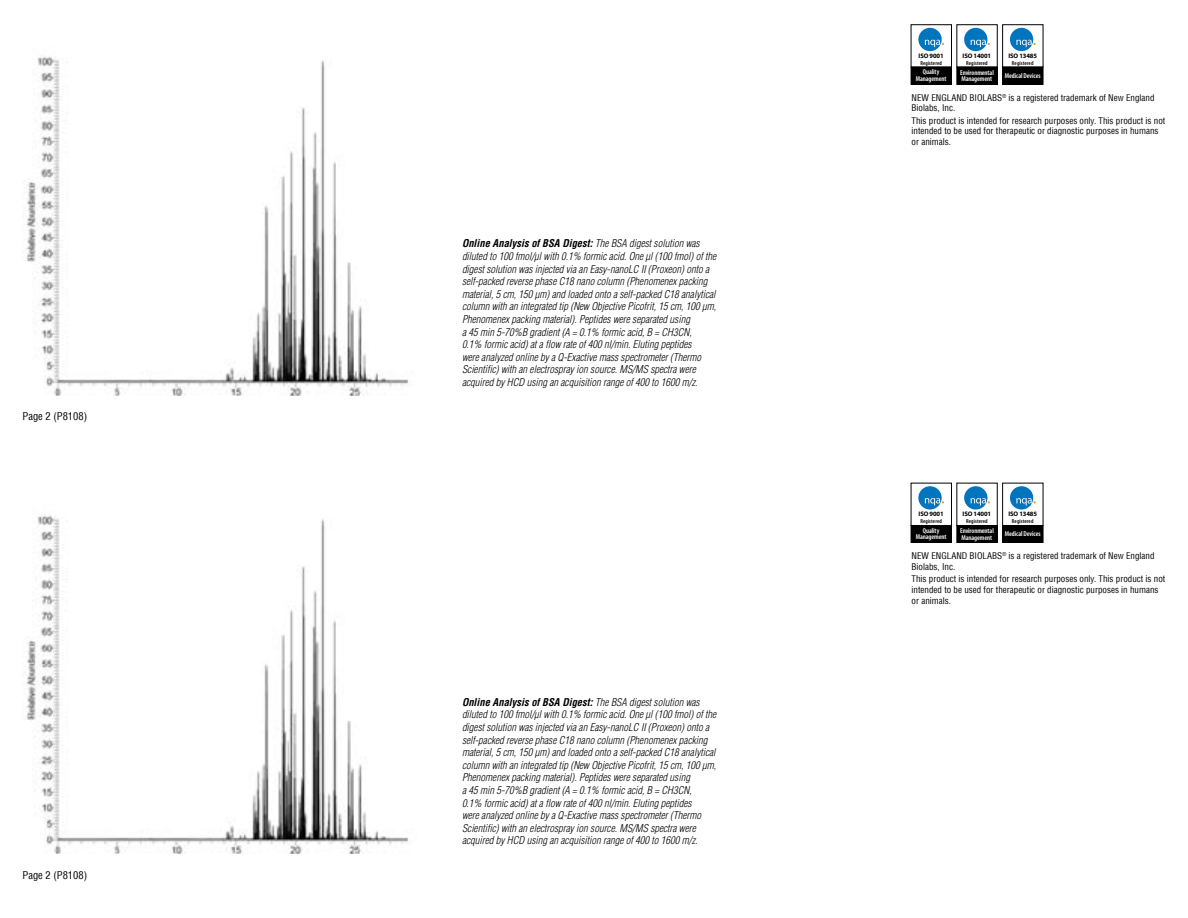
<style>
.page{position:relative;width:1188px;height:918px;background:#fff}
.page>*{position:absolute;margin:0;border:0;box-sizing:border-box;transform-origin:0 0}
.t1{font:italic 300 condensed 10.5px/12.6px "Helvetica";color:#000}
.t2{font:500 condensed 10.5px "Helvetica";color:#000}
.t3{font:500 condensed 9px/10.8px "Helvetica";color:#000}
.t4{font:600 condensed 7.05px/6.9px "Myriad Pro";letter-spacing:-.01em;color:#fff;text-align:center}
.t5{font:700 6.6px "Myriad Pro";letter-spacing:-.02em;color:#000}
.t6{font:600 condensed 5.85px "Myriad Pro";letter-spacing:.02em;color:#000}
.s1{font-weight:700}
</style>
<div class="page">
<img style="left:22px;top:56px;width:390px;height:339px">
<div style="left:911px;top:24px;width:41px;height:43px;border:1px solid #000"></div>
<div style="left:911px;top:67px;width:40px;height:17px;background:#000"></div>
<div style="left:911px;top:67px;width:41px;height:18px;border:1px solid #000"></div>
<div style="left:918px;top:28px;width:24px;height:23px;background:#0075be;border-radius:50%"></div>
<svg style="left:925px;top:40px;width:19px;height:7px"></svg>
<div style="left:957px;top:24px;width:41px;height:43px;border:1px solid #000"></div>
<div style="left:957px;top:67px;width:40px;height:17px;background:#000"></div>
<div style="left:957px;top:67px;width:41px;height:18px;border:1px solid #000"></div>
<div style="left:964px;top:28px;width:23px;height:23px;background:#0075be;border-radius:50%"></div>
<svg style="left:971px;top:40px;width:19px;height:7px"></svg>
<div style="left:1002px;top:24px;width:41px;height:43px;border:1px solid #000"></div>
<div style="left:1003px;top:67px;width:40px;height:17px;background:#000"></div>
<div style="left:1002px;top:67px;width:41px;height:18px;border:1px solid #000"></div>
<div style="left:1010px;top:28px;width:23px;height:23px;background:#0075be;border-radius:50%"></div>
<svg style="left:1016px;top:40px;width:20px;height:7px"></svg>
<img style="left:26px;top:515px;width:386px;height:339px">
<div style="left:911px;top:483px;width:41px;height:43px;border:1px solid #000"></div>
<div style="left:911px;top:525px;width:40px;height:18px;background:#000"></div>
<div style="left:918px;top:486px;width:24px;height:24px;background:#0075be;border-radius:50%"></div>
<svg style="left:925px;top:498px;width:19px;height:8px"></svg>
<div style="left:957px;top:483px;width:41px;height:43px;border:1px solid #000"></div>
<div style="left:957px;top:525px;width:40px;height:18px;background:#000"></div>
<div style="left:964px;top:486px;width:23px;height:24px;background:#0075be;border-radius:50%"></div>
<svg style="left:971px;top:498px;width:19px;height:8px"></svg>
<div style="left:1002px;top:483px;width:41px;height:43px;border:1px solid #000"></div>
<div style="left:1003px;top:525px;width:40px;height:18px;background:#000"></div>
<div style="left:1010px;top:486px;width:23px;height:24px;background:#0075be;border-radius:50%"></div>
<svg style="left:1016px;top:498px;width:20px;height:8px"></svg>
<p class="t2" style="left:22px;top:410px;width:66px">Page 2 (P8108)</p>
<p class="t2" style="left:23px;top:868px;width:66px">Page 2 (P8108)</p>
<p class="t1" style="left:462px;top:237px;width:256px"><span class="s1">Online Analysis of BSA Digest:</span> The BSA digest solution was diluted to 100 fmol/μl with 0.1% formic acid. One μl (100 fmol) of the digest solution was injected via an Easy-nanoLC II (Proxeon) onto a self-packed reverse phase C18 nano column (Phenomenex packing material, 5 cm, 150 μm) and loaded onto a self-packed C18 analytical column with an integrated tip (New Objective Picofrit, 15 cm, 100 μm, Phenomenex packing material). Peptides were separated using<br>a 45 min 5-70%B gradient (A = 0.1% formic acid, B = CH3CN,<br>0.1% formic acid) at a flow rate of 400 nl/min. Eluting peptides<br>were analyzed online by a Q-Exactive mass spectrometer (Thermo Scientific) with an electrospray ion source. MS/MS spectra were acquired by HCD using an acquisition range of 400 to 1600 m/z.</p>
<p class="t1" style="left:462px;top:696px;width:256px"><span class="s1">Online Analysis of BSA Digest:</span> The BSA digest solution was diluted to 100 fmol/μl with 0.1% formic acid. One μl (100 fmol) of the digest solution was injected via an Easy-nanoLC II (Proxeon) onto a self-packed reverse phase C18 nano column (Phenomenex packing material, 5 cm, 150 μm) and loaded onto a self-packed C18 analytical column with an integrated tip (New Objective Picofrit, 15 cm, 100 μm, Phenomenex packing material). Peptides were separated using<br>a 45 min 5-70%B gradient (A = 0.1% formic acid, B = CH3CN,<br>0.1% formic acid) at a flow rate of 400 nl/min. Eluting peptides<br>were analyzed online by a Q-Exactive mass spectrometer (Thermo Scientific) with an electrospray ion source. MS/MS spectra were acquired by HCD using an acquisition range of 400 to 1600 m/z.</p>
<p class="t5" style="left:919px;top:52px;width:27px">ISO 9001</p>
<p class="t6" style="left:920px;top:60px;width:23px">Registered</p>
<p class="t4" style="left:916px;top:69px;width:32px">Quality<br>Management</p>
<p class="t5" style="left:963px;top:52px;width:30px">ISO 14001</p>
<p class="t6" style="left:966px;top:60px;width:23px">Registered</p>
<p class="t4" style="left:960px;top:69px;width:35px;text-align:left">Environmental<br>Management</p>
<p class="t5" style="left:1008px;top:52px;width:30px">ISO 13485</p>
<p class="t6" style="left:1012px;top:60px;width:23px">Registered</p>
<p class="t4" style="left:1005px;top:72px;width:37px">Medical Devices</p>
<p class="t3" style="left:912px;top:92px;width:244px">NEW ENGLAND BIOLABS<sup>®</sup> is a registered trademark of New England<br>Biolabs, Inc.</p>
<p class="t3" style="left:912px;top:115px;width:255px">This product is intended for research purposes only. This product is not intended to be used for therapeutic or diagnostic purposes in humans or animals.</p>
<p class="t5" style="left:919px;top:510px;width:27px">ISO 9001</p>
<p class="t6" style="left:920px;top:518px;width:23px">Registered</p>
<p class="t4" style="left:916px;top:527px;width:32px">Quality<br>Management</p>
<p class="t5" style="left:963px;top:510px;width:30px">ISO 14001</p>
<p class="t6" style="left:966px;top:518px;width:23px">Registered</p>
<p class="t4" style="left:960px;top:527px;width:35px;text-align:left">Environmental<br>Management</p>
<p class="t5" style="left:1008px;top:510px;width:30px">ISO 13485</p>
<p class="t6" style="left:1012px;top:518px;width:23px">Registered</p>
<p class="t4" style="left:1005px;top:530px;width:37px">Medical Devices</p>
<p class="t3" style="left:912px;top:550px;width:244px">NEW ENGLAND BIOLABS<sup>®</sup> is a registered trademark of New England<br>Biolabs, Inc.</p>
<p class="t3" style="left:912px;top:573px;width:255px">This product is intended for research purposes only. This product is not intended to be used for therapeutic or diagnostic purposes in humans or animals.</p>
</div>
